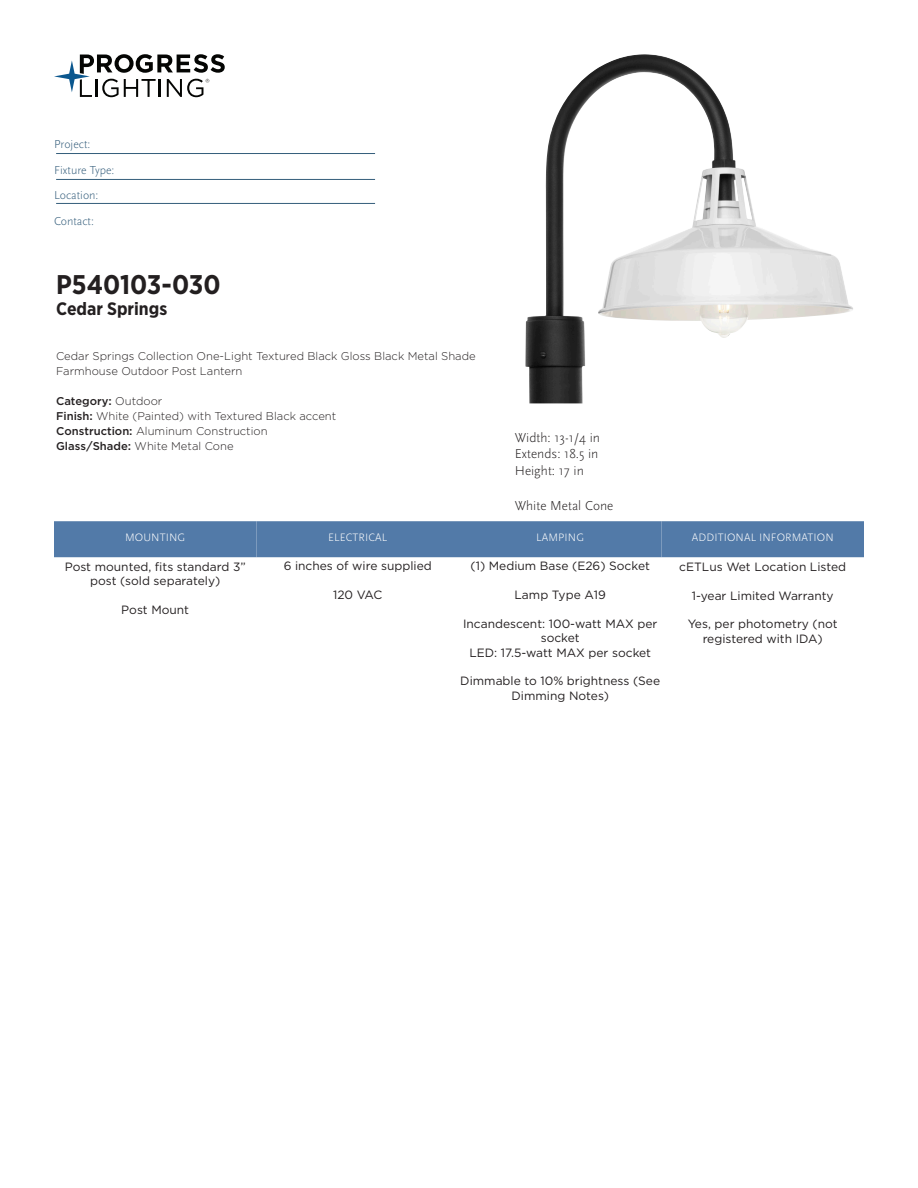
<style>
.page{position:relative;width:918px;height:1188px;background:#fff}
.page>*{position:absolute;margin:0;border:0;box-sizing:border-box;transform-origin:0 0}
.Description_body{font:700 27px "Gotham Narrow";color:#231f20}
.Description_body-2{font:700 18px "Gotham Narrow";color:#231f20}
.t1{font:300 13.5px "Scala Sans Pro";color:#231f20}
.Information{font:12px/14.4px "Gotham";color:#231f20;text-align:center}
.Description_body-3{font:300 12px "Scala Sans Pro";color:#345d7b}
.Description_body-4{font:300 11.25px/15px "Gotham";color:#231f20}
.Information-Heading{font:300 11.25px "Scala Sans Pro";letter-spacing:.01em;color:#fff}
.s1{font-weight:500}
</style>
<div class="page">
<svg style="left:54px;top:54px;width:171px;height:43px"></svg>
<hr style="left:56px;top:153px;width:319px;height:1px;background:#345d7b">
<hr style="left:56px;top:179px;width:319px;height:1px;background:#345d7b">
<hr style="left:56px;top:203px;width:319px;height:1px;background:#345d7b">
<img style="left:525px;top:54px;width:328px;height:349px">
<div style="left:54px;top:521px;width:202px;height:36px;background:#527aa8"></div>
<div style="left:256px;top:521px;width:203px;height:36px;background:#527aa8"></div>
<div style="left:459px;top:521px;width:203px;height:36px;background:#527aa8"></div>
<div style="left:662px;top:521px;width:202px;height:36px;background:#527aa8"></div>
<p class="Description_body-3" style="left:54px;top:138px;width:38px">Project:</p>
<p class="Description_body-3" style="left:54px;top:163px;width:62px">Fixture Type:</p>
<p class="Description_body-3" style="left:54px;top:189px;width:46px">Location:</p>
<p class="Description_body-3" style="left:54px;top:214px;width:42px">Contact:</p>
<p class="Description_body" style="left:56px;top:267px;width:166px">P540103-030</p>
<p class="Description_body-2" style="left:56px;top:297px;width:113px">Cedar Springs</p>
<p class="Description_body-4" style="left:56px;top:348px;width:421px">Cedar Springs Collection One-Light Textured Black Gloss Black Metal Shade<br>Farmhouse Outdoor Post Lantern</p>
<p class="Description_body-4" style="left:56px;top:393px;width:282px"><span class="s1">Category:</span> Outdoor<br><span class="s1">Finish:</span> White (Painted) with Textured Black accent <span class="s1">Construction:</span> Aluminum Construction <span class="s1">Glass/Shade:</span> White Metal Cone</p>
<p class="t1" style="left:515px;top:430px;width:87px">Width: 13-1/4 in</p>
<p class="t1" style="left:515px;top:446px;width:85px">Extends: 18.5 in</p>
<p class="t1" style="left:515px;top:462px;width:71px">Height: 17 in</p>
<p class="t1" style="left:515px;top:497px;width:100px">White Metal Cone</p>
<p class="Information-Heading" style="left:125px;top:531px;width:62px">MOUNTING</p>
<p class="Information" style="left:65px;top:559px;width:183px">Post mounted, fits standard 3” post (sold separately)</p>
<p class="Information" style="left:121px;top:602px;width:69px">Post Mount</p>
<p class="Information-Heading" style="left:328px;top:531px;width:61px">ELECTRICAL</p>
<p class="Information" style="left:284px;top:559px;width:150px">6 inches of wire supplied</p>
<p class="Information" style="left:333px;top:587px;width:51px">120 VAC</p>
<p class="Information-Heading" style="left:536px;top:531px;width:49px">LAMPING</p>
<p class="Information" style="left:471px;top:559px;width:181px">(1) Medium Base (E26) Socket</p>
<p class="Information" style="left:515px;top:587px;width:93px">Lamp Type A19</p>
<p class="Information" style="left:463px;top:616px;width:196px">Incandescent: 100-watt MAX per socket</p>
<p class="Information" style="left:469px;top:645px;width:183px">LED: 17.5-watt MAX per socket</p>
<p class="Information" style="left:460px;top:674px;width:201px">Dimmable to 10% brightness (See<br>Dimming Notes)</p>
<p class="Information-Heading" style="left:692px;top:531px;width:143px">ADDITIONAL INFORMATION</p>
<p class="Information" style="left:679px;top:559px;width:168px">cETLus Wet Location Listed</p>
<p class="Information" style="left:692px;top:588px;width:143px">1-year Limited Warranty</p>
<p class="Information" style="left:688px;top:617px;width:152px">Yes, per photometry (not registered with IDA)</p>
</div>
